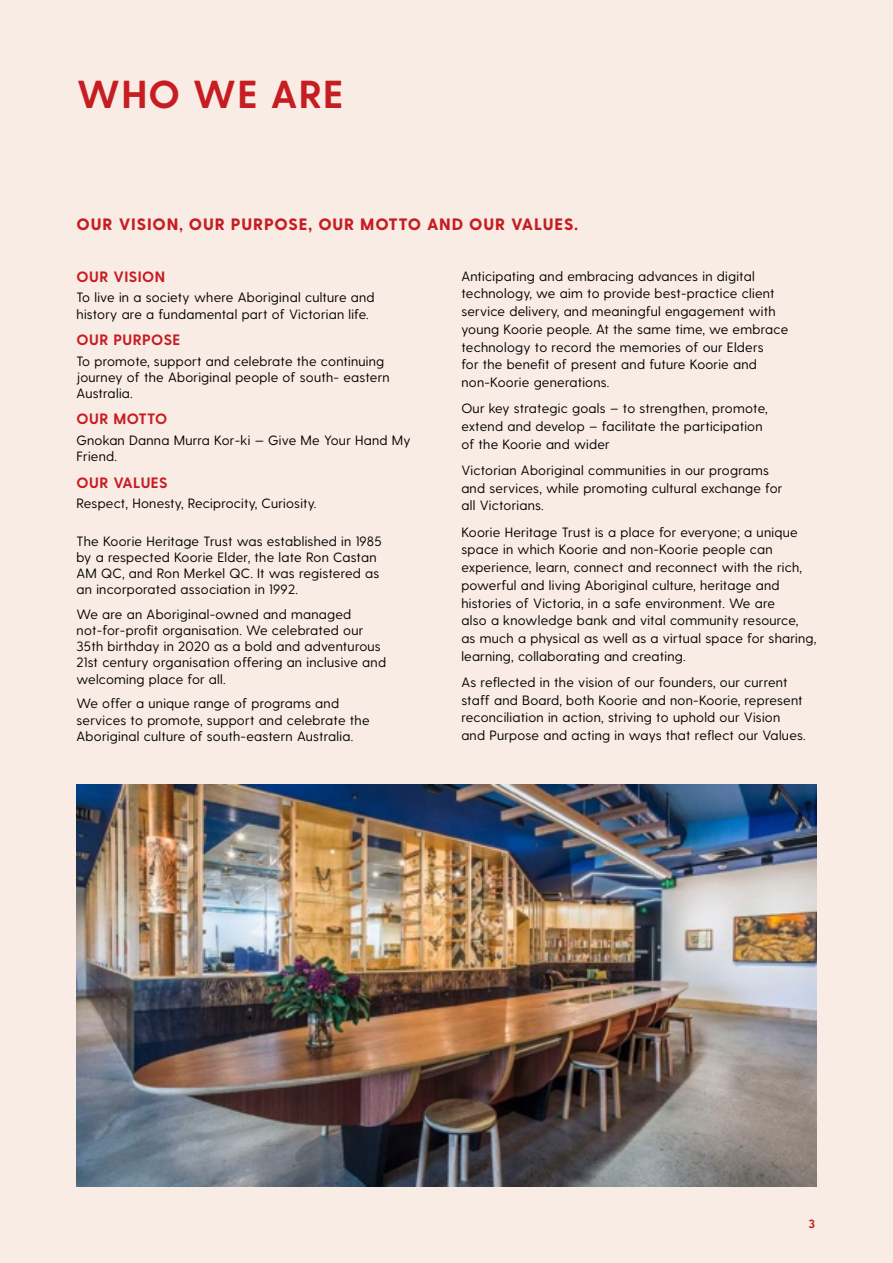
<style>
.page{position:relative;width:893px;height:1263px;background:#f8ece4}
.page>*{position:absolute;margin:0;border:0;box-sizing:border-box;transform-origin:0 0}
.t1{font:700 39px "Greycliff CF";letter-spacing:.03em;color:#c61d23}
.t2{font:800 16.5px "Greycliff CF";letter-spacing:.05em;color:#c61d23}
.t3{font:700 15px "Greycliff CF";letter-spacing:.03em;color:#c61d23}
.t4{font:13.5px/17.7px "Greycliff CF";letter-spacing:.02em;color:#000}
.t5{font:700 12px "Greycliff CF";color:#c61d23}
.s1{font-weight:700}
</style>
<div class="page">
<img style="left:77px;top:784px;width:739px;height:402px">
<h1 class="t1" style="left:77px;top:71px;width:268px">WHO WE ARE</h1>
<p class="t2" style="left:77px;top:214px;width:503px">OUR VISION<span class="s1">,</span> OUR PURPOSE, OUR MOTTO AND OUR VALUES.</p>
<p class="t4" style="left:461px;top:267px;width:328px">Anticipating and embracing advances in digital technology, we aim to provide best-practice client service delivery, and meaningful engagement with young Koorie people. At the same time, we embrace technology to record the memories of our Elders<br>for the benefit of present and future Koorie and non-Koorie generations.</p>
<p class="t4" style="left:461px;top:400px;width:308px">Our key strategic goals – to strengthen, promote, extend and develop – facilitate the participation of the Koorie and wider</p>
<p class="t4" style="left:461px;top:462px;width:323px">Victorian Aboriginal communities in our programs and services, while promoting cultural exchange for all Victorians.</p>
<p class="t4" style="left:461px;top:523px;width:357px">Koorie Heritage Trust is a place for everyone; a unique space in which Koorie and non-Koorie people can experience, learn, connect and reconnect with the rich, powerful and living Aboriginal culture, heritage and histories of Victoria, in a safe environment. We are<br>also a knowledge bank and vital community resource,<br>as much a physical as well as a virtual space for sharing, learning, collaborating and creating.</p>
<p class="t4" style="left:461px;top:674px;width:346px">As reflected in the vision of our founders, our current staff and Board, both Koorie and non-Koorie, represent reconciliation in action, striving to uphold our Vision and Purpose and acting in ways that reflect our Values.</p>
<p class="t3" style="left:77px;top:268px;width:90px">OUR VISION</p>
<p class="t4" style="left:77px;top:290px;width:300px;line-height:16.2px">To live in a society where Aboriginal culture and history are a fundamental part of Victorian life.</p>
<p class="t3" style="left:77px;top:331px;width:105px">OUR PURPOSE</p>
<p class="t4" style="left:77px;top:353px;width:315px;line-height:16.2px">To promote, support and celebrate the continuing journey of the Aboriginal people of south- eastern<br>Australia.</p>
<p class="t3" style="left:77px;top:410px;width:92px">OUR MOTTO</p>
<p class="t4" style="left:77px;top:432px;width:335px;line-height:16.2px">Gnokan Danna Murra Kor-ki — Give Me Your Hand My<br>Friend.</p>
<p class="t3" style="left:77px;top:473px;width:93px">OUR VALUES</p>
<p class="t4" style="left:77px;top:495px;width:241px">Respect, Honesty, Reciprocity, Curiosity.</p>
<p class="t4" style="left:77px;top:533px;width:307px;line-height:16.2px">The Koorie Heritage Trust was established in 1985 by a respected Koorie Elder, the late Ron Castan AM QC, and Ron Merkel QC. It was registered as an incorporated association in 1992.</p>
<p class="t4" style="left:77px;top:606px;width:311px;line-height:16.2px">We are an Aboriginal-owned and managed not-for-profit organisation. We celebrated our 35th birthday in 2020 as a bold and adventurous 21st century organisation offering an inclusive and welcoming place for all.</p>
<p class="t4" style="left:77px;top:696px;width:295px;line-height:16.2px">We offer a unique range of programs and services to promote, support and celebrate the<br>Aboriginal culture of south-eastern Australia.</p>
<p class="t5" style="left:809px;top:1216px;width:8px">3</p>
</div>
